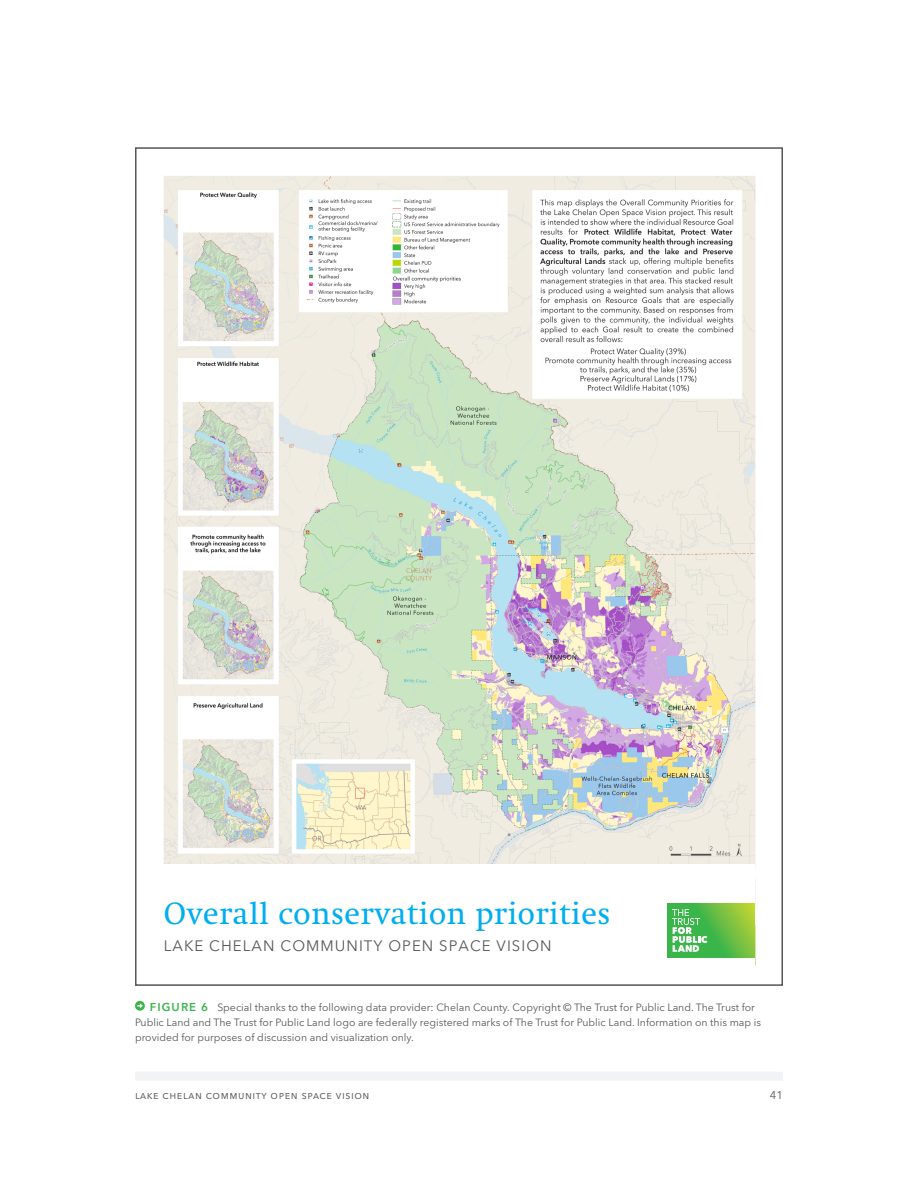
<style>
.page{position:relative;width:918px;height:1188px;background:#fff}
.page>*{position:absolute;margin:0;border:0;box-sizing:border-box;transform-origin:0 0}
.sidebar_source{font:31.5px "Swift Neue LT Pro";letter-spacing:.02em;color:#00aeef}
.sidebar_source-2{font:15px "Avenir Next LT Pro";letter-spacing:.07em;color:#57585a}
.t1{font:11.25px "Avenir Next LT Pro";letter-spacing:.05em;color:#57585a}
.t2{font:10.5px/15px "Avenir Next LT Pro";color:#57585a}
.s1{font-weight:500;font-size:15px;color:#3ab54a}
</style>
<div class="page">
<div style="left:135px;top:1072px;width:648px;height:9px;background:#f2f3f4"></div>
<img style="left:163px;top:176px;width:593px;height:790px">
<div style="left:158px;top:865px;width:596px;height:110px;background:#fff"></div>
<svg style="left:135px;top:1001px;width:10px;height:10px"></svg>
<svg style="left:137px;top:1003px;width:6px;height:5px"></svg>
<svg style="left:667px;top:903px;width:87px;height:54px"></svg>
<svg style="left:672px;top:909px;width:35px;height:43px"></svg>
<p class="sidebar_source" style="left:164px;top:894px;width:448px">Overall conservation priorities</p>
<p class="sidebar_source-2" style="left:164px;top:937px;width:389px">LAKE CHELAN COMMUNITY OPEN SPACE VISION</p>
<p class="t2" style="left:135px;top:1000px;width:628px;text-indent:14px"><span class="s1">figure 6</span> Special thanks to the following data provider: Chelan County. Copyright © The Trust for Public Land. The Trust for<br>Public Land and The Trust for Public Land logo are federally registered marks of The Trust for Public Land. Information on this map is provided for purposes of discussion and visualization only.</p>
<p class="t1" style="left:135px;top:1088px;width:236px">lake chelan community open space vision</p>
<p class="t1" style="left:770px;top:1088px;width:15px">41</p>
</div>
